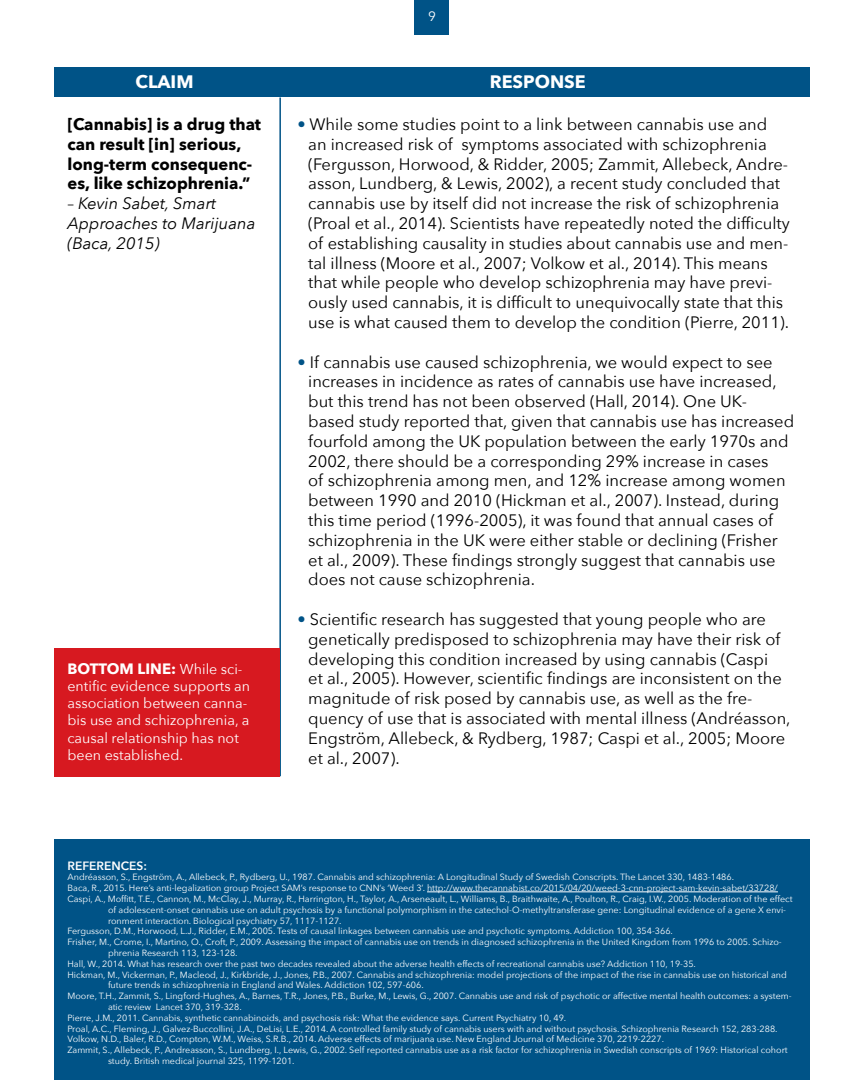
<style>
.page{position:relative;width:864px;height:1080px;background:#fff}
.page>*{position:absolute;margin:0;border:0;box-sizing:border-box;transform-origin:0 0}
.t1{font:700 18px "Avenir Next";color:#fff}
.t2{font:16.5px/19.8px "Avenir Next";color:#000}
.t3{font:700 16.5px/19.8px "Avenir Next";color:#000}
.t4{font:italic 16.5px/19.8px "Avenir Next";color:#000}
.t5{font:700 15px "Avenir Next";color:#fff}
.t6{font:14.25px/17.1px "Avenir Next";color:#fff}
.t7{font:13.5px "Avenir Next";color:#fff}
.t8{font:600 12px "Avenir Next";color:#fff}
.t9{font:9px "Avenir Next";color:#fff}
.s1{font-style:normal}
.s2{color:#005387}
.s3{font-weight:400;font-size:14.25px}
</style>
<div class="page">
<div style="left:415px;top:0;width:34px;height:34px;background:#005387"></div>
<div style="left:54px;top:68px;width:756px;height:30px;background:#005387"></div>
<hr style="left:279px;top:98px;width:2px;height:678px;background:#005387">
<div style="left:54px;top:648px;width:225px;height:128px;background:#d71920"></div>
<div style="left:54px;top:839px;width:756px;height:241px;background:#005387"></div>
<hr style="left:427px;top:892px;width:351px;height:1px;background:#fff">
<h3 class="t7" style="left:428px;top:5px;width:9px">9</h3>
<h1 class="t1" style="left:136px;top:66px;width:60px">CLAIM</h1>
<h1 class="t1" style="left:490px;top:66px;width:98px">RESPONSE</h1>
<h2 class="t3" style="left:68px;top:114px;width:195px">[Cannabis] is a drug that can result [in] serious, long-term consequenc&shy;es, like schizophrenia.”</h2>
<h2 class="t4" style="left:68px;top:193px;width:190px"><span class="s1">–</span> Kevin Sabet, Smart<br>Approaches to Marijuana (Baca, 2015)</h2>
<p class="t2" style="left:308px;top:114px;width:483px;text-indent:-11px"><span class="s2">•</span> While some studies point to a link between cannabis use and<br>an increased risk of symptoms associated with schizophrenia (Fergusson, Horwood, &amp; Ridder, 2005; Zammit, Allebeck, Andre&shy;asson, Lundberg, &amp; Lewis, 2002), a recent study concluded that cannabis use by itself did not increase the risk of schizophrenia (Proal et al., 2014). Scientists have repeatedly noted the difficulty of establishing causality in studies about cannabis use and men&shy;tal illness (Moore et al., 2007; Volkow et al., 2014). This means that while people who develop schizophrenia may have previ&shy;ously used cannabis, it is difficult to unequivocally state that this use is what caused them to develop the condition (Pierre, 2011).</p>
<p class="t2" style="left:308px;top:351px;width:488px;text-indent:-11px"><span class="s2">•</span> If cannabis use caused schizophrenia, we would expect to see increases in incidence as rates of cannabis use have increased, but this trend has not been observed (Hall, 2014). One UK&shy;based study reported that, given that cannabis use has increased fourfold among the UK population between the early 1970s and 2002, there should be a corresponding 29% increase in cases<br>of schizophrenia among men, and 12% increase among women between 1990 and 2010 (Hickman et al., 2007). Instead, during this time period (1996-2005), it was found that annual cases of schizophrenia in the UK were either stable or declining (Frisher et al., 2009). These findings strongly suggest that cannabis use does not cause schizophrenia.</p>
<p class="t2" style="left:308px;top:609px;width:484px;text-indent:-11px"><span class="s2">•</span> Scientific research has suggested that young people who are genetically predisposed to schizophrenia may have their risk of developing this condition increased by using cannabis (Caspi<br>et al., 2005). However, scientific findings are inconsistent on the magnitude of risk posed by cannabis use, as well as the fre&shy;quency of use that is associated with mental illness (Andréasson, Engström, Allebeck, &amp; Rydberg, 1987; Caspi et al., 2005; Moore et al., 2007).</p>
<h3 class="t5" style="left:68px;top:656px;width:177px">BOTTOM LINE: <span class="s3">While sci-</span></h3>
<h3 class="t6" style="left:68px;top:677px;width:184px">entific evidence supports an association between canna&shy;bis use and schizophrenia, a causal relationship has not been established.</h3>
<h3 class="t8" style="left:68px;top:855px;width:81px">REFERENCES:</h3>
<p class="t9" style="left:68px;top:870px;width:668px">Andréasson, S., Engström, A., Allebeck, P., Rydberg, U., 1987. Cannabis and schizophrenia: A Longitudinal Study of Swedish Conscripts. The Lancet 330, 1483-1486.</p>
<p class="t9" style="left:68px;top:880px;width:712px">Baca, R., 2015. Here’s anti-legalization group Project SAM’s response to CNN’s ‘Weed 3’. http://www.thecannabist.co/2015/04/20/weed-3-cnn-project-sam-kevin-sabet/33728/</p>
<p class="t9" style="left:68px;top:891px;width:727px">Caspi, A., Moffitt, T.E., Cannon, M., McClay, J., Murray, R., Harrington, H., Taylor, A., Arseneault, L., Williams, B., Braithwaite, A., Poulton, R., Craig, I.W., 2005. Moderation of the effect</p>
<p class="t9" style="left:108px;top:902px;width:680px">of adolescent-onset cannabis use on adult psychosis by a functional polymorphism in the catechol-O-methyltransferase gene: Longitudinal evidence of a gene X envi-</p>
<p class="t9" style="left:108px;top:913px;width:235px">ronment interaction. Biological psychiatry 57, 1117-1127.</p>
<p class="t9" style="left:68px;top:924px;width:607px">Fergusson, D.M., Horwood, L.J., Ridder, E.M., 2005. Tests of causal linkages between cannabis use and psychotic symptoms. Addiction 100, 354-366.</p>
<p class="t9" style="left:68px;top:934px;width:716px">Frisher, M., Crome, I., Martino, O., Croft, P., 2009. Assessing the impact of cannabis use on trends in diagnosed schizophrenia in the United Kingdom from 1996 to 2005. Schizo-</p>
<p class="t9" style="left:108px;top:945px;width:131px">phrenia Research 113, 123-128.</p>
<p class="t9" style="left:68px;top:956px;width:630px">Hall, W., 2014. What has research over the past two decades revealed about the adverse health effects of recreational cannabis use? Addiction 110, 19-35.</p>
<p class="t9" style="left:68px;top:967px;width:721px">Hickman, M., Vickerman, P., Macleod, J., Kirkbride, J., Jones, P.B., 2007. Cannabis and schizophrenia: model projections of the impact of the rise in cannabis use on historical and</p>
<p class="t9" style="left:108px;top:978px;width:317px">future trends in schizophrenia in England and Wales. Addiction 102, 597-606.</p>
<p class="t9" style="left:68px;top:988px;width:726px">Moore, T.H., Zammit, S., Lingford-Hughes, A., Barnes, T.R., Jones, P.B., Burke, M., Lewis, G., 2007. Cannabis use and risk of psychotic or affective mental health outcomes: a system-</p>
<p class="t9" style="left:108px;top:999px;width:135px">atic review Lancet 370, 319-328.</p>
<p class="t9" style="left:68px;top:1010px;width:500px">Pierre, J.M., 2011. Cannabis, synthetic cannabinoids, and psychosis risk: What the evidence says. Current Psychiatry 10, 49.</p>
<p class="t9" style="left:68px;top:1021px;width:712px">Proal, A.C., Fleming, J., Galvez-Buccollini, J.A., DeLisi, L.E., 2014. A controlled family study of cannabis users with and without psychosis. Schizophrenia Research 152, 283-288.</p>
<p class="t9" style="left:68px;top:1032px;width:598px">Volkow, N.D., Baler, R.D., Compton, W.M., Weiss, S.R.B., 2014. Adverse effects of marijuana use. New England Journal of Medicine 370, 2219-2227.</p>
<p class="t9" style="left:68px;top:1042px;width:722px">Zammit, S., Allebeck, P., Andreasson, S., Lundberg, I., Lewis, G., 2002. Self reported cannabis use as a risk factor for schizophrenia in Swedish conscripts of 1969: Historical cohort</p>
<p class="t9" style="left:108px;top:1053px;width:188px">study. British medical journal 325, 1199-1201.</p>
</div>
